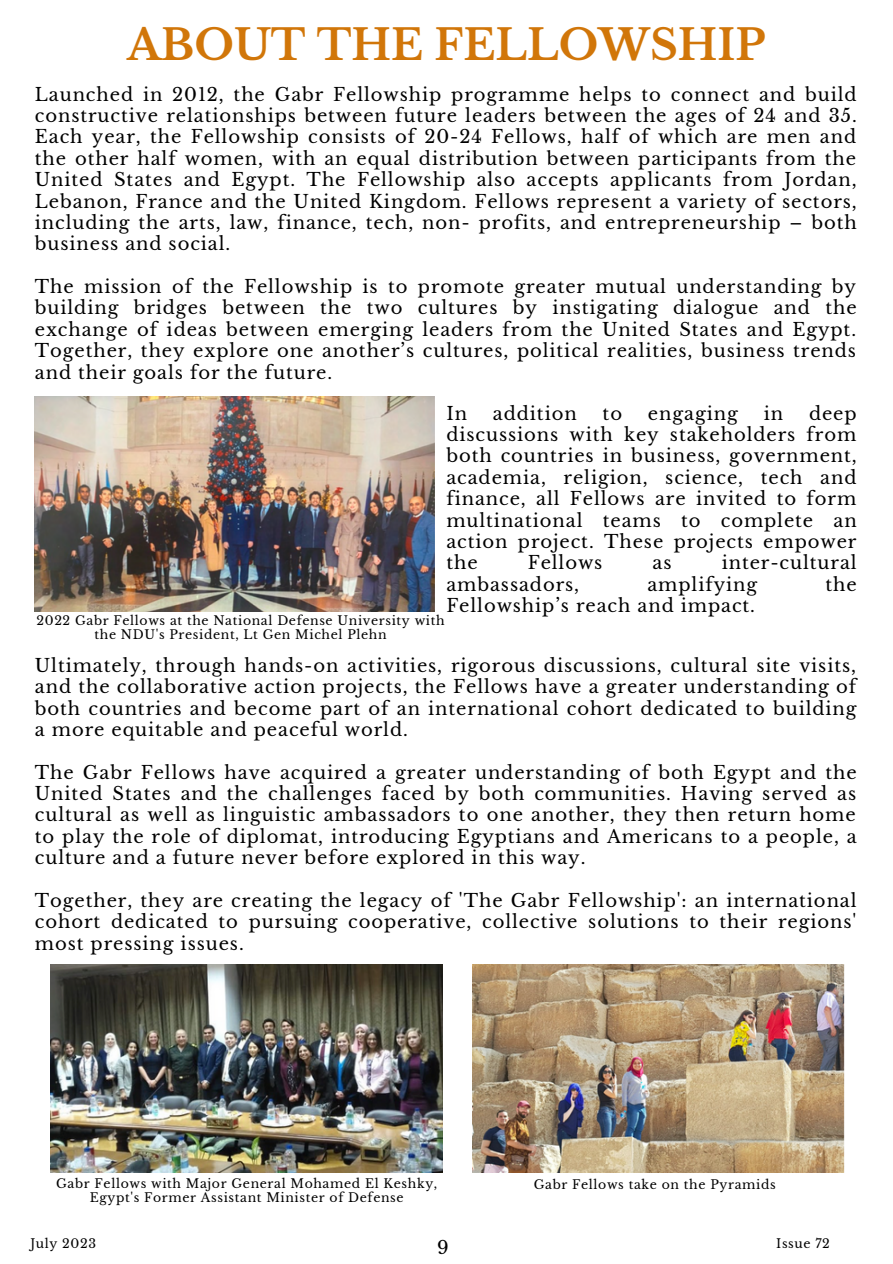
<style>
.page{position:relative;width:893px;height:1264px;background:#fff}
.page>*{position:absolute;margin:0;border:0;box-sizing:border-box;transform-origin:0 0}
.t1{font:700 42px "Libre Baskerville";color:#d17609}
.t2{font:18px/21.3px "Libre Baskerville";letter-spacing:.05em;color:#000;text-align:justify}
.t3{font:12.45px/14px "Libre Baskerville";letter-spacing:.05em;color:#000;text-align:center}
</style>
<div class="page">
<img style="left:473px;top:964px;width:371px;height:208px">
<img style="left:50px;top:964px;width:393px;height:208px">
<img style="left:35px;top:396px;width:399px;height:215px">
<p class="t1" style="left:127px;top:20px;width:640px">ABOUT THE FELLOWSHIP</p>
<p class="t2" style="left:35px;top:84px;width:823px">Launched in 2012, the Gabr Fellowship programme helps to connect and build constructive relationships between future leaders between the ages of 24 and 35.<br>Each year, the Fellowship consists of 20-24 Fellows, half of which are men and the other half women, with an equal distribution between participants from the United States and Egypt. The Fellowship also accepts applicants from Jordan, Lebanon, France and the United Kingdom. Fellows represent a variety of sectors, including the arts, law, finance, tech, non- profits, and entrepreneurship – both business and social.</p>
<p class="t2" style="left:35px;top:276px;width:823px">The mission of the Fellowship is to promote greater mutual understanding by building bridges between the two cultures by instigating dialogue and the exchange of ideas between emerging leaders from the United States and Egypt.<br>Together, they explore one another’s cultures, political realities, business trends and their goals for the future.</p>
<p class="t2" style="left:446px;top:403px;width:22px">In</p>
<p class="t2" style="left:493px;top:403px;width:85px">addition</p>
<p class="t2" style="left:602px;top:403px;width:21px">to</p>
<p class="t2" style="left:648px;top:403px;width:91px">engaging</p>
<p class="t2" style="left:763px;top:403px;width:21px">in</p>
<p class="t2" style="left:446px;top:403px;width:412px;text-indent:362px">deep discussions with key stakeholders from both countries in business, government, academia, religion, science, tech and finance, all Fellows are invited to form multinational teams to complete an action project. These projects empower the</p>
<p class="t2" style="left:527px;top:552px;width:76px">Fellows</p>
<p class="t2" style="left:652px;top:552px;width:21px">as</p>
<p class="t2" style="left:721px;top:552px;width:136px">inter-cultural</p>
<p class="t2" style="left:446px;top:573px;width:134px">ambassadors,</p>
<p class="t2" style="left:647px;top:573px;width:111px">amplifying</p>
<p class="t2" style="left:825px;top:573px;width:33px">the</p>
<p class="t2" style="left:446px;top:595px;width:310px">Fellowship’s reach and impact.</p>
<p class="t3" style="left:37px;top:614px;width:409px">2022 Gabr Fellows at the National Defense University with the NDU's President, Lt Gen Michel Plehn</p>
<p class="t2" style="left:35px;top:655px;width:823px">Ultimately, through hands-on activities, rigorous discussions, cultural site visits, and the collaborative action projects, the Fellows have a greater understanding of both countries and become part of an international cohort dedicated to building a more equitable and peaceful world.</p>
<p class="t2" style="left:35px;top:761px;width:823px">The Gabr Fellows have acquired a greater understanding of both Egypt and the United States and the challenges faced by both communities. Having served as cultural as well as linguistic ambassadors to one another, they then return home to play the role of diplomat, introducing Egyptians and Americans to a people, a culture and a future never before explored in this way.</p>
<p class="t2" style="left:35px;top:890px;width:823px">Together, they are creating the legacy of 'The Gabr Fellowship': an international cohort dedicated to pursuing cooperative, collective solutions to their regions' most pressing issues.</p>
<p class="t3" style="left:56px;top:1177px;width:382px">Gabr Fellows with Major General Mohamed El Keshky,</p>
<p class="t3" style="left:533px;top:1177px;width:243px">Gabr Fellows take on the Pyramids</p>
<p class="t3" style="left:90px;top:1190px;width:315px">Egypt's Former Assistant Minister of Defense</p>
<p class="t2" style="left:437px;top:1236px;width:13px">9</p>
<p class="t3" style="left:30px;top:1236px;width:67px">July 2023</p>
<p class="t3" style="left:776px;top:1236px;width:55px">Issue 72</p>
</div>
